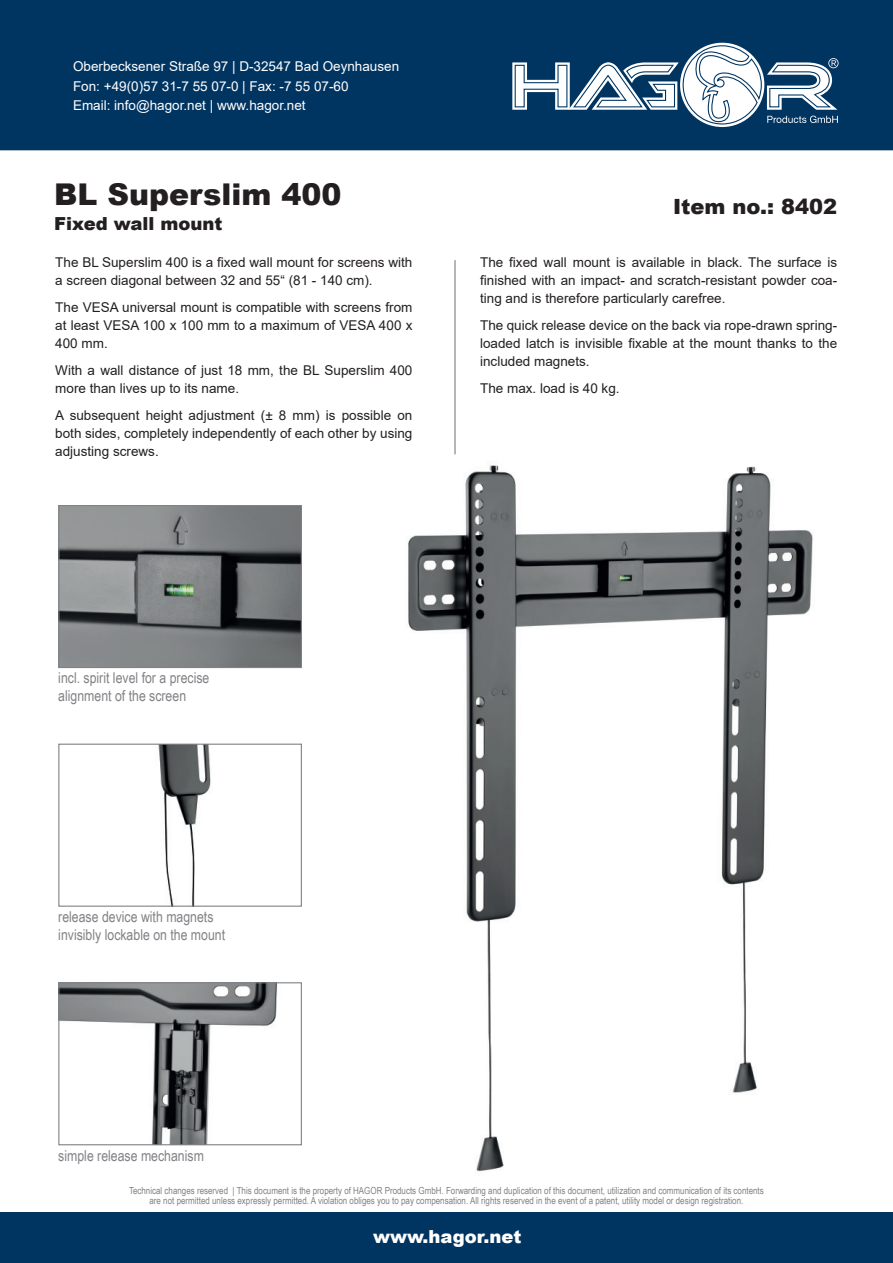
<style>
.page{position:relative;width:893px;height:1263px;background:#fff}
.page>*{position:absolute;margin:0;border:0;box-sizing:border-box;transform-origin:0 0}
.t1{font:900 30px "Arial";color:#231f20}
.t2{font:900 21px "Arial";color:#231f20}
.t3{font:900 18px "Arial";color:#231f20}
.t4{font:900 18px "Arial";color:#fff}
.t5{font:15px/18px "Arial Narrow";color:#808285}
.t6{font:13.5px/18px "Arial";color:#231f20;text-align:justify}
.t7{font:13.5px/19.5px "Arial";color:#fff}
.t8{font:9.75px/10.5px "Arial Narrow";color:#808285;text-align:center}
</style>
<div class="page">
<img style="left:408px;top:465px;width:405px;height:706px">
<hr style="left:454px;top:260px;width:2px;height:194px;background:#9d9fa2">
<img style="left:60px;top:507px;width:240px;height:159px">
<div style="left:58px;top:505px;width:244px;height:163px;border:1px solid #808285"></div>
<img style="left:158px;top:746px;width:53px;height:159px">
<div style="left:58px;top:744px;width:244px;height:163px;border:1px solid #808285"></div>
<img style="left:60px;top:984px;width:217px;height:159px">
<div style="left:58px;top:982px;width:244px;height:163px;border:1px solid #808285"></div>
<div style="left:0;top:1213px;width:893px;height:50px;background:#003562"></div>
<div style="left:0;top:0;width:893px;height:150px;background:#003562"></div>
<svg style="left:502px;top:39px;width:358px;height:93px"></svg>
<p class="t7" style="left:73px;top:57px;width:328px">Oberbecksener Straße 97 | D-32547 Bad Oeynhausen<br>Fon: +49(0)57 31-7 55 07-0 | Fax: -7 55 07-60<br>Email: info@hagor.net | www.hagor.net</p>
<h1 class="t1" style="left:54px;top:172px;width:289px">BL Superslim 400</h1>
<h3 class="t3" style="left:54px;top:211px;width:170px">Fixed wall mount</h3>
<p class="t6" style="left:55px;top:253px;width:359px">The BL Superslim 400 is a fixed wall mount for screens with a screen diagonal between 32 and 55“ (81 - 140 cm).</p>
<p class="t6" style="left:55px;top:298px;width:359px">The VESA universal mount is compatible with screens from at least VESA 100 x 100 mm to a maximum of VESA 400 x 400 mm.</p>
<p class="t6" style="left:55px;top:361px;width:359px">With a wall distance of just 18 mm, the BL Superslim 400 more than lives up to its name.</p>
<p class="t6" style="left:55px;top:406px;width:359px">A subsequent height adjustment (± 8 mm) is possible on both sides, completely independently of each other by using adjusting screws.</p>
<h2 class="t2" style="left:673px;top:191px;width:166px">Item no.: 8402</h2>
<p class="t6" style="left:480px;top:253px;width:359px">The fixed wall mount is available in black. The surface is finished with an impact- and scratch-resistant powder coa&shy;ting and is therefore particularly carefree.</p>
<p class="t6" style="left:480px;top:316px;width:359px">The quick release device on the back via rope-drawn spring&shy;loaded latch is invisible fixable at the mount thanks to the included magnets.</p>
<p class="t6" style="left:480px;top:379px;width:141px">The max. load is 40 kg.</p>
<p class="t5" style="left:58px;top:668px;width:153px">incl. spirit level for a precise alignment of the screen</p>
<p class="t5" style="left:58px;top:907px;width:168px">release device with magnets invisibly lockable on the mount</p>
<p class="t5" style="left:58px;top:1146px;width:147px">simple release mechanism</p>
<p class="t8" style="left:129px;top:1184px;width:636px">Technical changes reserved | This document is the property of HAGOR Products GmbH. Forwarding and duplication of this document, utilization and communication of its contents are not permitted unless expressly permitted. A violation obliges you to pay compensation. All rights reserved in the event of a patent, utility model or design registration.</p>
<h3 class="t4" style="left:373px;top:1223px;width:150px">www.hagor.net</h3>
</div>
